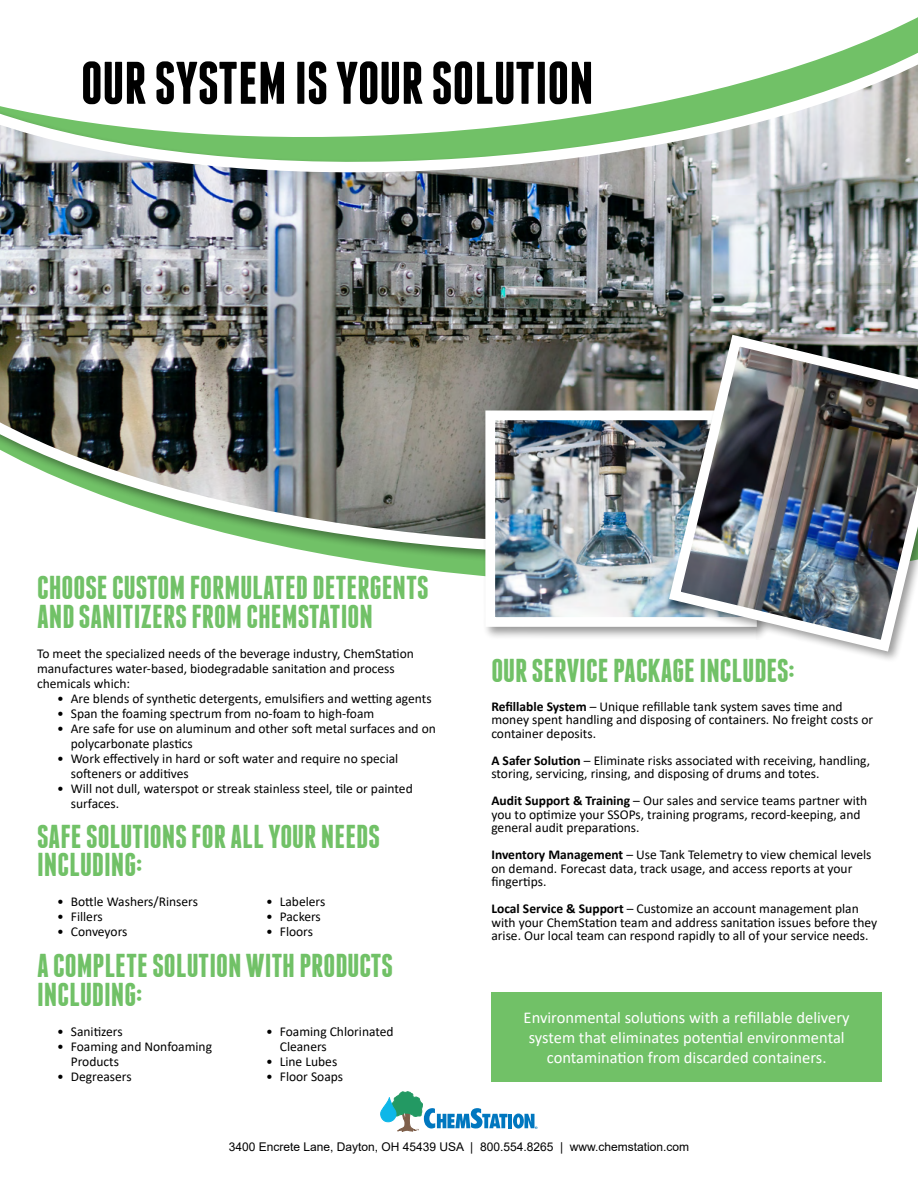
<style>
.page{position:relative;width:918px;height:1188px;background:#fff}
.page>*{position:absolute;margin:0;border:0;box-sizing:border-box;transform-origin:0 0}
.t1{font:700 60px "Franchise";color:#000}
.t2{font:700 33px/28.5px "Franchise";color:#71c167}
.t3{font:16.5px/19.8px "Calibri";color:#fff;text-align:center}
.t4{font:13.5px/13.5px "Calibri";color:#000}
.t5{font:12px "Arial";color:#000}
.s1{font-weight:700}
</style>
<div class="page">
<img style="left:0;top:40px;width:918px;height:529px">
<div style="left:482px;top:407px;width:288px;height:233px;background:#000;opacity:.4"></div>
<img style="left:496px;top:422px;width:167px;height:194px">
<div style="left:485px;top:411px;width:272px;height:216px;border:10px solid #fff"></div>
<img style="left:663px;top:329px;width:255px;height:328px">
<svg style="left:381px;top:1092px;width:126px;height:39px"></svg>
<hr style="left:508px;top:1114px;width:4px;height:14px;background:#0077bf">
<svg style="left:513px;top:1114px;width:24px;height:15px"></svg>
<div style="left:491px;top:992px;width:391px;height:90px;background:#71c167"></div>
<p class="t1" style="left:81px;top:55px;width:514px">OUR SYSTEM IS YOUR SOLUTION</p>
<p class="t2" style="left:37px;top:573px;width:393px">CHOOSE CUSTOM FORMULATED DETERGENTS<br>AND SANITIZERS FROM CHEMSTATION</p>
<p class="t4" style="left:37px;top:645px;width:378px;line-height:15px">To meet the specialized needs of the beverage industry, ChemStation manufactures water-based, biodegradable sanitation and process chemicals which:</p>
<p class="t4" style="left:57px;top:691px;width:376px">• Are blends of synthetic detergents, emulsifiers and wetting agents</p>
<p class="t4" style="left:57px;top:706px;width:319px">• Span the foaming spectrum from no-foam to high-foam</p>
<p class="t4" style="left:71px;top:720px;width:367px;line-height:15px;text-indent:-14px">• Are safe for use on aluminum and other soft metal surfaces and on polycarbonate plastics</p>
<p class="t4" style="left:71px;top:750px;width:329px;line-height:15px;text-indent:-14px">• Work effectively in hard or soft water and require no special softeners or additives</p>
<p class="t4" style="left:71px;top:780px;width:343px;line-height:15px;text-indent:-14px">• Will not dull, waterspot or streak stainless steel, tile or painted surfaces.</p>
<p class="t2" style="left:37px;top:822px;width:344px">SAFE SOLUTIONS FOR ALL YOUR NEEDS<br>INCLUDING:</p>
<p class="t4" style="left:57px;top:895px;width:142px">• Bottle Washers/Rinsers</p>
<p class="t4" style="left:57px;top:910px;width:47px">• Fillers</p>
<p class="t4" style="left:57px;top:925px;width:72px">• Conveyors</p>
<p class="t4" style="left:266px;top:895px;width:61px">• Labelers</p>
<p class="t4" style="left:266px;top:910px;width:56px">• Packers</p>
<p class="t4" style="left:266px;top:925px;width:48px">• Floors</p>
<p class="t2" style="left:37px;top:952px;width:358px">A COMPLETE SOLUTION WITH PRODUCTS<br>INCLUDING:</p>
<p class="t4" style="left:57px;top:1024px;width:67px">• Sanitizers</p>
<p class="t4" style="left:71px;top:1039px;width:143px;line-height:15px;text-indent:-14px">• Foaming and Nonfoaming<br>Products</p>
<p class="t4" style="left:57px;top:1069px;width:76px">• Degreasers</p>
<p class="t4" style="left:280px;top:1024px;width:115px;line-height:15px;text-indent:-14px">• Foaming Chlorinated<br>Cleaners</p>
<p class="t4" style="left:266px;top:1054px;width:72px">• Line Lubes</p>
<p class="t4" style="left:266px;top:1069px;width:78px">• Floor Soaps</p>
<p class="t2" style="left:491px;top:656px;width:304px">OUR SERVICE PACKAGE INCLUDES:</p>
<p class="t4" style="left:491px;top:699px;width:383px"><span class="s1">Refillable System</span> – Unique refillable tank system saves time and money spent handling and disposing of containers. No freight costs or container deposits.</p>
<p class="t4" style="left:491px;top:753px;width:380px"><span class="s1">A Safer Solution</span> – Eliminate risks associated with receiving, handling, storing, servicing, rinsing, and disposing of drums and totes.</p>
<p class="t4" style="left:491px;top:793px;width:377px"><span class="s1">Audit Support &amp; Training</span> – Our sales and service teams partner with you to optimize your SSOPs, training programs, record-keeping, and general audit preparations.</p>
<p class="t4" style="left:491px;top:847px;width:382px"><span class="s1">Inventory Management</span> – Use Tank Telemetry to view chemical levels on demand. Forecast data, track usage, and access reports at your fingertips.</p>
<p class="t4" style="left:491px;top:901px;width:387px"><span class="s1">Local Service &amp; Support</span> – Customize an account management plan with your ChemStation team and address sanitation issues before they arise. Our local team can respond rapidly to all of your service needs.</p>
<p class="t3" style="left:524px;top:1007px;width:328px">Environmental solutions with a refillable delivery system that eliminates potential environmental contamination from discarded containers.</p>
<p class="t5" style="left:229px;top:1138px;width:462px">3400 Encrete Lane, Dayton, OH 45439 USA | 800.554.8265 | www.chemstation.com</p>
</div>
